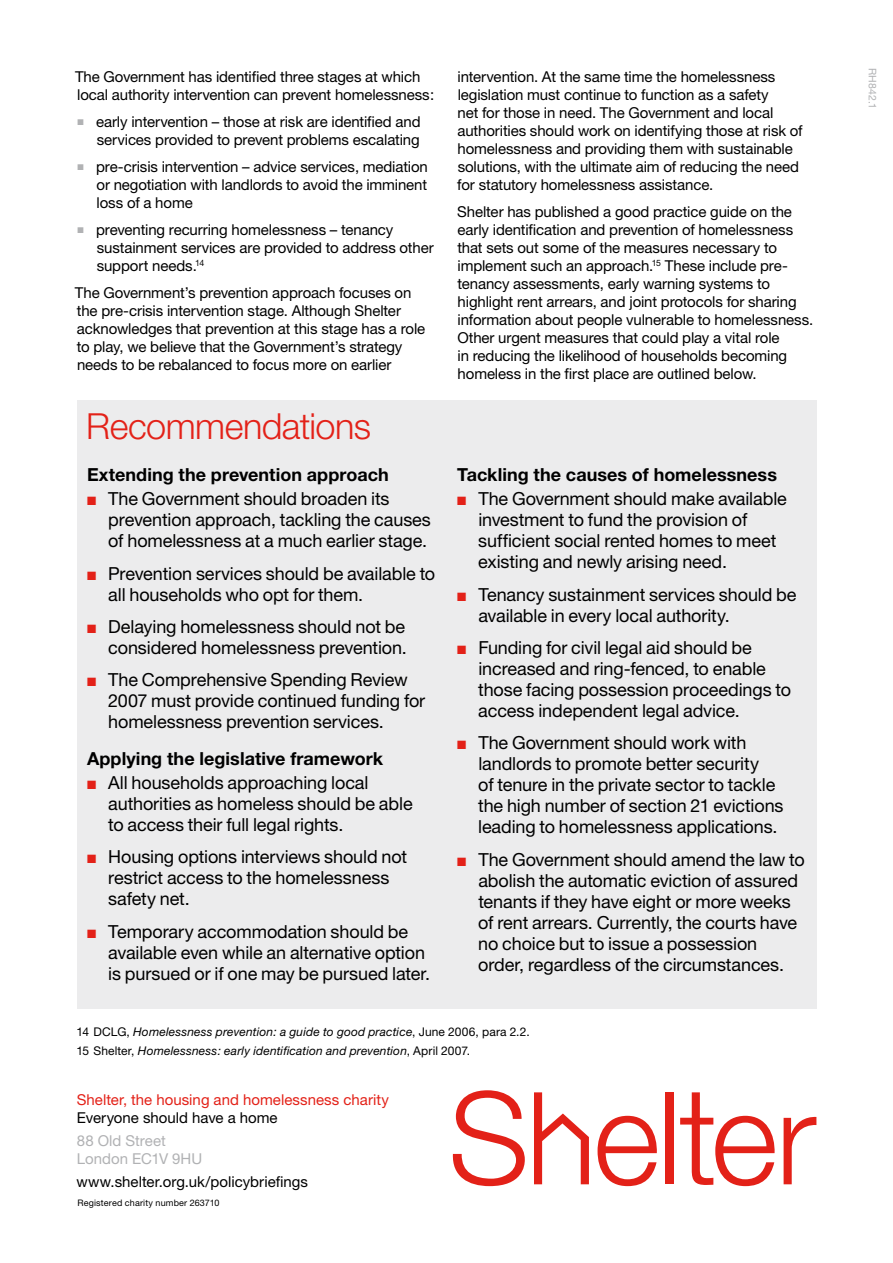
<style>
.page{position:relative;width:893px;height:1263px;background:#fff}
.page>*{position:absolute;margin:0;border:0;box-sizing:border-box;transform-origin:0 0}
.t1{font:300 36px "Helvetica Neue";letter-spacing:-.015em;color:#e32118}
.t2{font:18px/21px "Helvetica Neue";letter-spacing:-.005em;color:#000}
.t3{font:700 18px "Helvetica Neue";color:#000}
.t4{font:15px/18px "Helvetica Neue";letter-spacing:-.01em;color:#000}
.t5{font:15px "Helvetica Neue";letter-spacing:.005em;color:#e32118}
.t6{font:15px/18px "Helvetica Neue";color:#b1b2b4}
.t7{font:italic 12px/18.8px "Helvetica Neue";letter-spacing:.01em;color:#000}
.t8{font:10.5px "Helvetica Neue";letter-spacing:.015em;color:#b1b2b4}
.t9{font:9px "Helvetica Neue";letter-spacing:.02em;color:#000}
.s1{color:#b1b2b4}
.s2{color:#e32118}
.s3{font-style:normal}
</style>
<div class="page">
<div style="left:77px;top:400px;width:739px;height:608px;background:#ececed"></div>
<svg style="left:453px;top:1090px;width:72px;height:96px"></svg>
<svg style="left:598px;top:1116px;width:59px;height:70px"></svg>
<svg style="left:784px;top:1116px;width:32px;height:68px"></svg>
<svg style="left:680px;top:1092px;width:95px;height:94px"></svg>
<div style="left:666px;top:1092px;width:8px;height:92px;background:#e32118"></div>
<svg style="left:534px;top:1092px;width:55px;height:92px"></svg>
<p class="t4" style="left:75px;top:67px;width:361px">The Government has identified three stages at which local authority intervention can prevent homelessness:</p>
<p class="t4" style="left:78px;top:112px;width:345px;text-align:right"><span class="s1">■</span> early intervention – those at risk are identified and services provided to prevent problems escalating</p>
<p class="t4" style="left:96px;top:157px;width:333px;text-align:justify;text-indent:-19px"><span class="s1">■</span> pre-crisis intervention – advice services, mediation or negotiation with landlords to avoid the imminent loss of a home</p>
<p class="t4" style="left:97px;top:220px;width:338px;text-indent:-19px"><span class="s1">■</span> preventing recurring homelessness – tenancy sustainment services are provided to address other support needs.<sup>14</sup></p>
<p class="t4" style="left:75px;top:283px;width:352px">The Government’s prevention approach focuses on the pre-crisis intervention stage. Although Shelter acknowledges that prevention at this stage has a role to play, we believe that the Government’s strategy needs to be rebalanced to focus more on earlier</p>
<h1 class="t1" style="left:86px;top:404px;width:286px">Recommendations</h1>
<p class="t3" style="left:87px;top:464px;width:303px">Extending the prevention approach</p>
<p class="t2" style="left:108px;top:488px;width:324px;text-indent:-21px"><span class="s2">■</span> The Government should broaden its prevention approach, tackling the causes of homelessness at a much earlier stage.</p>
<p class="t2" style="left:108px;top:562px;width:328px;text-indent:-21px"><span class="s2">■</span> Prevention services should be available to all households who opt for them.</p>
<p class="t2" style="left:87px;top:616px;width:321px;text-align:right"><span class="s2">■</span> Delaying homelessness should not be considered homelessness prevention.</p>
<p class="t2" style="left:108px;top:669px;width:319px;text-indent:-21px"><span class="s2">■</span> The Comprehensive Spending Review<br>2007 must provide continued funding for homelessness prevention services.</p>
<p class="t3" style="left:87px;top:747px;width:297px">Applying the legislative framework</p>
<p class="t2" style="left:108px;top:772px;width:306px;text-indent:-21px"><span class="s2">■</span> All households approaching local authorities as homeless should be able to access their full legal rights.</p>
<p class="t2" style="left:108px;top:846px;width:300px;text-indent:-21px"><span class="s2">■</span> Housing options interviews should not restrict access to the homelessness safety net.</p>
<p class="t2" style="left:108px;top:920px;width:323px;text-indent:-21px"><span class="s2">■</span> Temporary accommodation should be available even while an alternative option is pursued or if one may be pursued later.</p>
<p class="t4" style="left:457px;top:67px;width:347px">intervention. At the same time the homelessness legislation must continue to function as a safety<br>net for those in need. The Government and local authorities should work on identifying those at risk of homelessness and providing them with sustainable solutions, with the ultimate aim of reducing the need for statutory homelessness assistance.</p>
<p class="t4" style="left:457px;top:202px;width:357px">Shelter has published a good practice guide on the early identification and prevention of homelessness that sets out some of the measures necessary to implement such an approach.<sup>15</sup> These include pre&shy;tenancy assessments, early warning systems to highlight rent arrears, and joint protocols for sharing information about people vulnerable to homelessness.<br>Other urgent measures that could play a vital role<br>in reducing the likelihood of households becoming homeless in the first place are outlined below.</p>
<p class="t3" style="left:457px;top:464px;width:321px">Tackling the causes of homelessness</p>
<p class="t2" style="left:478px;top:488px;width:310px;text-indent:-21px"><span class="s2">■</span> The Government should make available investment to fund the provision of sufficient social rented homes to meet existing and newly arising need.</p>
<p class="t2" style="left:478px;top:583px;width:320px;text-indent:-21px"><span class="s2">■</span> Tenancy sustainment services should be available in every local authority.</p>
<p class="t2" style="left:478px;top:637px;width:314px;text-indent:-21px"><span class="s2">■</span> Funding for civil legal aid should be increased and ring-fenced, to enable those facing possession proceedings to access independent legal advice.</p>
<p class="t2" style="left:478px;top:732px;width:307px;text-indent:-21px"><span class="s2">■</span> The Government should work with landlords to promote better security<br>of tenure in the private sector to tackle the high number of section 21 evictions leading to homelessness applications.</p>
<p class="t2" style="left:478px;top:848px;width:328px;text-indent:-21px"><span class="s2">■</span> The Government should amend the law to abolish the automatic eviction of assured tenants if they have eight or more weeks of rent arrears. Currently, the courts have no choice but to issue a possession order, regardless of the circumstances.</p>
<p class="t7" style="left:77px;top:1022px;width:455px"><span class="s3">14 DCLG,</span> Homelessness prevention: a guide to good practice<span class="s3">, June 2006, para 2.2.<br>15 Shelter,</span> Homelessness: early identification and prevention<span class="s3">, April 2007.</span></p>
<p class="t5" style="left:77px;top:1091px;width:314px">Shelter, the housing and homelessness charity</p>
<p class="t4" style="left:77px;top:1108px;width:202px">Everyone should have a home</p>
<p class="t6" style="left:77px;top:1131px;width:127px">88 Old Street<br>London EC1V 9HU</p>
<p class="t4" style="left:77px;top:1172px;width:233px">www.shelter.org.uk/policybriefings</p>
<p class="t9" style="left:77px;top:1197px;width:144px">Registered charity number 263710</p>
<p class="t8" style="left:879px;top:68px;width:42px;rotate:90deg">RH842.1</p>
</div>
